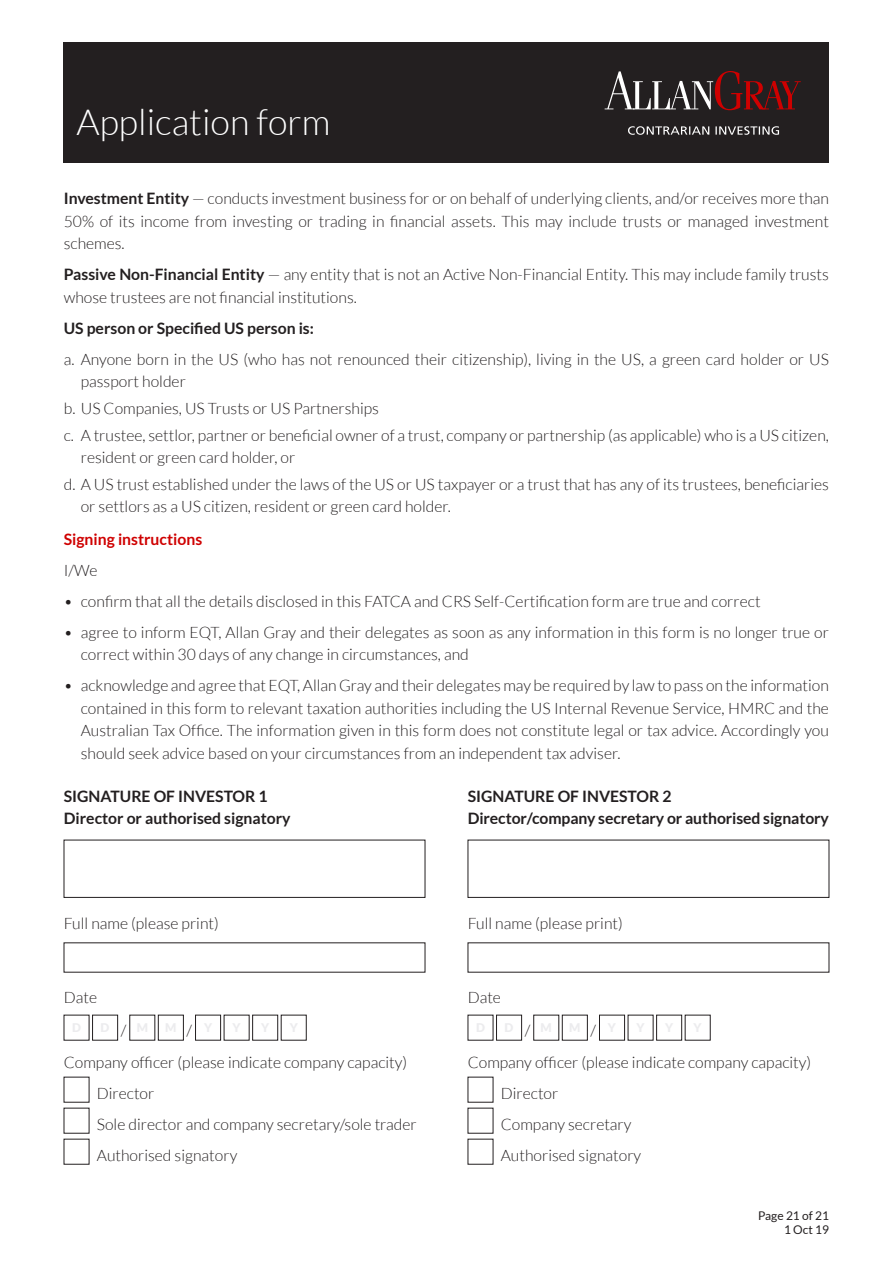
<style>
.page{position:relative;width:893px;height:1263px;background:#fff}
.page>*{position:absolute;margin:0;border:0;box-sizing:border-box;transform-origin:0 0}
.t1{font:300 36px "Lato";color:#fff}
.t2{font:300 15.75px/22.5px "Lato";color:#231f20}
.t3{font:700 15.75px/22.5px "Lato";color:#231f20}
.t4{font:700 15.75px "Lato";color:#cf0000}
.t5{font:12px/14.4px "Lato";color:#231f20;text-align:right}
.s1{font-weight:700}
</style>
<div class="page">
<div style="left:64px;top:43px;width:765px;height:120px;background:#231f20"></div>
<svg style="left:628px;top:126px;width:151px;height:9px"></svg>
<svg style="left:605px;top:71px;width:196px;height:39px"></svg>
<div style="left:64px;top:840px;width:361px;height:58px;border:1px solid #231f20"></div>
<div style="left:92px;top:1015px;width:26px;height:25px;border:1px solid #231f20"></div>
<div style="left:158px;top:1015px;width:26px;height:25px;border:1px solid #231f20"></div>
<div style="left:195px;top:1015px;width:26px;height:25px;border:1px solid #231f20"></div>
<div style="left:252px;top:1015px;width:26px;height:25px;border:1px solid #231f20"></div>
<div style="left:468px;top:840px;width:361px;height:58px;border:1px solid #231f20"></div>
<div style="left:496px;top:1015px;width:26px;height:25px;border:1px solid #231f20"></div>
<div style="left:562px;top:1015px;width:26px;height:25px;border:1px solid #231f20"></div>
<div style="left:599px;top:1015px;width:26px;height:25px;border:1px solid #231f20"></div>
<div style="left:656px;top:1015px;width:26px;height:25px;border:1px solid #231f20"></div>
<h1 class="t1" style="left:77px;top:103px;width:255px">Application form</h1>
<p class="t2" style="left:64px;top:187px;width:767px;text-align:justify"><span class="s1">Investment Entity</span> — conducts investment business for or on behalf of underlying clients, and/or receives more than 50% of its income from investing or trading in financial assets. This may include trusts or managed investment schemes.</p>
<p class="t2" style="left:64px;top:263px;width:767px"><span class="s1">Passive Non-Financial Entity</span> — any entity that is not an Active Non-Financial Entity. This may include family trusts whose trustees are not financial institutions.</p>
<p class="t3" style="left:64px;top:316px;width:252px">US person or Specified US person is:</p>
<p class="t2" style="left:81px;top:348px;width:750px;text-indent:-17px">a. Anyone born in the US (who has not renounced their citizenship), living in the US, a green card holder or US passport holder</p>
<p class="t2" style="left:64px;top:395px;width:767px;line-height:26.7px">b. US Companies, US Trusts or US Partnerships<br>c. A trustee, settlor, partner or beneficial owner of a trust, company or partnership (as applicable) who is a US citizen,</p>
<p class="t2" style="left:64px;top:444px;width:767px;line-height:26.7px;text-indent:17px">resident or green card holder, or<br>d. A US trust established under the laws of the US or US taxpayer or a trust that has any of its trustees, beneficiaries</p>
<p class="t2" style="left:81px;top:495px;width:372px">or settlors as a US citizen, resident or green card holder.</p>
<p class="t4" style="left:64px;top:530px;width:140px">Signing instructions</p>
<p class="t2" style="left:64px;top:559px;width:35px">I/We</p>
<p class="t2" style="left:64px;top:590px;width:698px">• confirm that all the details disclosed in this FATCA and CRS Self-Certification form are true and correct</p>
<p class="t2" style="left:81px;top:621px;width:750px;text-indent:-17px">• agree to inform EQT, Allan Gray and their delegates as soon as any information in this form is no longer true or correct within 30 days of any change in circumstances, and</p>
<p class="t2" style="left:81px;top:674px;width:750px;text-align:justify;text-indent:-17px">• acknowledge and agree that EQT, Allan Gray and their delegates may be required by law to pass on the information contained in this form to relevant taxation authorities including the US Internal Revenue Service, HMRC and the Australian Tax Office. The information given in this form does not constitute legal or tax advice. Accordingly you should seek advice based on your circumstances from an independent tax adviser.</p>
<p class="t3" style="left:64px;top:784px;width:228px">SIGNATURE OF INVESTOR 1<br>Director or authorised signatory</p>
<p class="t3" style="left:468px;top:784px;width:363px">SIGNATURE OF INVESTOR 2<br>Director/company secretary or authorised signatory</p>
<p class="t2" style="left:64px;top:912px;width:157px">Full name (please print)</p>
<p class="t2" style="left:468px;top:912px;width:157px">Full name (please print)</p>
<p class="t2" style="left:64px;top:986px;width:35px">Date</p>
<p class="t2" style="left:468px;top:986px;width:35px">Date</p>
<p class="t2" style="left:97px;top:1047px;width:321px;line-height:31px;text-indent:-33px">Company officer (please indicate company capacity)<br>Director<br>Sole director and company secretary/sole trader Authorised signatory</p>
<p class="t2" style="left:501px;top:1047px;width:312px;line-height:31px;text-indent:-33px">Company officer (please indicate company capacity)<br>Director<br>Company secretary<br>Authorised signatory</p>
<p class="t5" style="left:758px;top:1208px;width:73px">Page 21 of 21<br>1 Oct 19</p>
</div>
